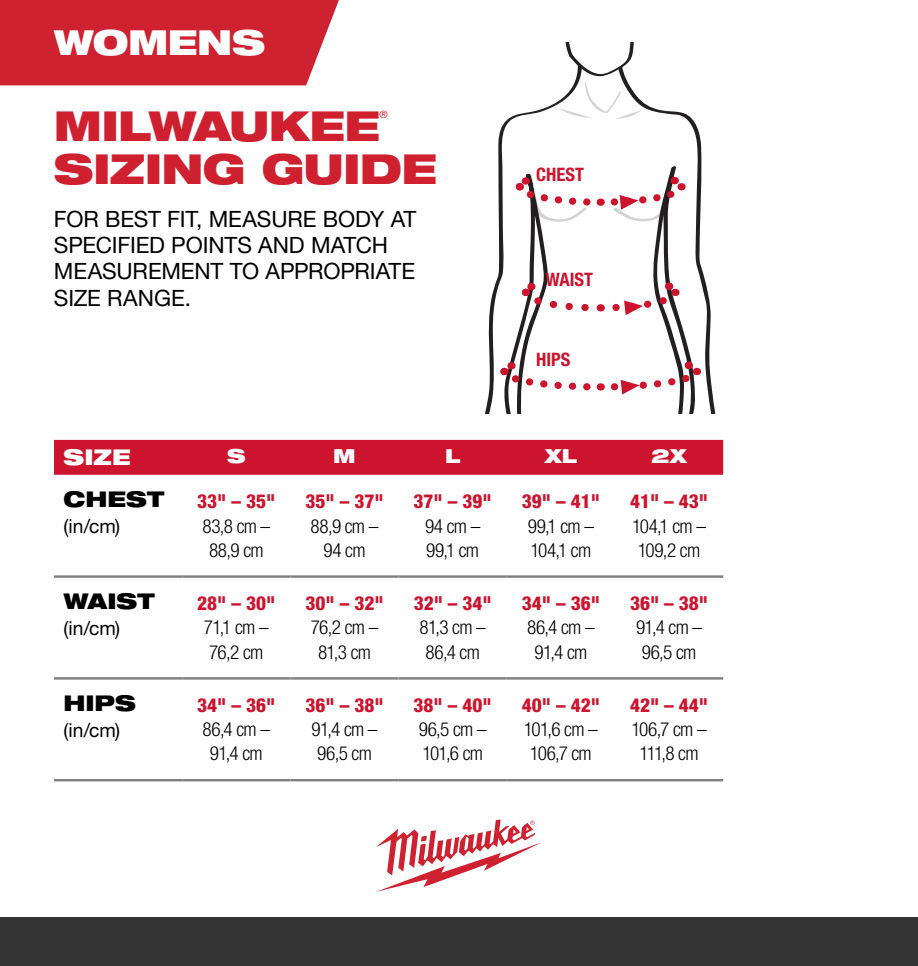
<style>
.page{position:relative;width:918px;height:966px;background:#fff}
.page>*{position:absolute;margin:0;border:0;box-sizing:border-box;transform-origin:0 0}
.t1{font:900 expanded 41.4px "Helvetica Neue LT Std";letter-spacing:-.02em;color:#cf202f}
.t2{font:900 expanded 34.5px "Helvetica Neue LT Std";letter-spacing:-.015em;color:#fff}
.t3{font:22.5px/26.2px "Helvetica Neue LT Std";letter-spacing:-.005em;color:#000}
.t4{font:900 expanded 21.75px "Helvetica Neue LT Std";color:#000}
.t5{font:900 expanded 21.75px "Helvetica Neue LT Std";color:#fff}
.t6{font:300 condensed 19.35px/24.2px "Helvetica Neue LT Std";letter-spacing:-.04em;color:#000;text-align:center}
.t7{font:800 condensed 19.35px "Helvetica Neue LT Std";color:#cd142e}
.t8{font:19.35px "Helvetica Neue LT Std";letter-spacing:-.005em;color:#000}
.t9{font:300 condensed 19.35px/24.2px "Helvetica Neue LT Std";letter-spacing:-.06em;color:#000;text-align:center}
.t10{font:900 expanded 19.35px "Helvetica Neue LT Std";color:#fff}
.t11{font:700 condensed 18.6px "Helvetica Neue LT Std";color:#cd142e}
.t12{font:10.05px "Helvetica Neue LT Std";color:#cf202f}
</style>
<div class="page">
<div style="left:0;top:916px;width:918px;height:49px;background:#333"></div>
<svg style="left:485px;top:100px;width:231px;height:314px"></svg>
<svg style="left:559px;top:43px;width:83px;height:76px"></svg>
<svg style="left:512px;top:173px;width:89px;height:49px"></svg>
<svg style="left:607px;top:171px;width:82px;height:50px"></svg>
<svg style="left:518px;top:278px;width:83px;height:37px"></svg>
<svg style="left:608px;top:276px;width:75px;height:39px"></svg>
<svg style="left:497px;top:357px;width:104px;height:37px"></svg>
<svg style="left:607px;top:356px;width:96px;height:38px"></svg>
<div style="left:54px;top:440px;width:669px;height:34px;background:#cd142e"></div>
<hr style="left:54px;top:575px;width:128px;height:2px;background:#808080">
<hr style="left:182px;top:575px;width:108px;height:2px;background:#808080">
<hr style="left:290px;top:575px;width:109px;height:2px;background:#808080">
<hr style="left:399px;top:575px;width:108px;height:2px;background:#808080">
<hr style="left:507px;top:575px;width:108px;height:2px;background:#808080">
<hr style="left:615px;top:575px;width:108px;height:2px;background:#808080">
<hr style="left:54px;top:677px;width:128px;height:2px;background:#808080">
<hr style="left:54px;top:778px;width:128px;height:3px;background:#808080">
<hr style="left:182px;top:677px;width:108px;height:2px;background:#808080">
<hr style="left:182px;top:778px;width:108px;height:3px;background:#808080">
<hr style="left:290px;top:677px;width:109px;height:2px;background:#808080">
<hr style="left:290px;top:778px;width:109px;height:3px;background:#808080">
<hr style="left:399px;top:677px;width:108px;height:2px;background:#808080">
<hr style="left:399px;top:778px;width:108px;height:3px;background:#808080">
<hr style="left:507px;top:677px;width:108px;height:2px;background:#808080">
<hr style="left:507px;top:778px;width:108px;height:3px;background:#808080">
<hr style="left:615px;top:677px;width:108px;height:2px;background:#808080">
<hr style="left:615px;top:778px;width:108px;height:3px;background:#808080">
<div style="left:0;top:0;width:339px;height:85px;background:#cf2231"></div>
<svg style="left:376px;top:819px;width:166px;height:72px"></svg>
<h2 class="t2" style="left:54px;top:20px;width:213px">WOMENS</h2>
<h1 class="t1" style="left:54px;top:99px;width:327px">MILWAUKEE</h1>
<p class="t12" style="left:380px;top:108px;width:10px">®</p>
<h1 class="t1" style="left:54px;top:142px;width:384px">SIZING GUIDE</h1>
<p class="t3" style="left:54px;top:205px;width:364px">FOR BEST FIT, MEASURE BODY AT<br>SPECIFIED POINTS AND MATCH<br>MEASUREMENT TO APPROPRIATE<br>SIZE RANGE.</p>
<p class="t11" style="left:536px;top:163px;width:49px">CHEST</p>
<p class="t11" style="left:546px;top:268px;width:49px">WAIST</p>
<p class="t11" style="left:536px;top:348px;width:36px">HIPS</p>
<p class="t5" style="left:64px;top:443px;width:68px">SIZE</p>
<p class="t10" style="left:227px;top:443px;width:20px">S</p>
<p class="t10" style="left:333px;top:443px;width:24px">M</p>
<p class="t10" style="left:445px;top:443px;width:17px">L</p>
<p class="t10" style="left:545px;top:443px;width:34px">XL</p>
<p class="t10" style="left:651px;top:443px;width:37px">2X</p>
<p class="t4" style="left:64px;top:485px;width:102px">CHEST</p>
<p class="t8" style="left:64px;top:515px;width:58px">(in/cm)</p>
<p class="t7" style="left:197px;top:489px;width:80px">33" – 35"</p>
<p class="t6" style="left:202px;top:513px;width:69px">83,8 cm –<br>88,9 cm</p>
<p class="t7" style="left:305px;top:489px;width:80px">35" – 37"</p>
<p class="t6" style="left:311px;top:513px;width:69px">88,9 cm –<br>94 cm</p>
<p class="t7" style="left:414px;top:489px;width:80px">37" – 39"</p>
<p class="t6" style="left:425px;top:513px;width:57px;text-align:left">94 cm –<br>99,1 cm</p>
<p class="t7" style="left:522px;top:489px;width:80px">39" – 41"</p>
<p class="t6" style="left:528px;top:513px;width:68px;text-align:left">99,1 cm –<br>104,1 cm</p>
<p class="t7" style="left:630px;top:489px;width:80px">41" – 43"</p>
<p class="t6" style="left:632px;top:513px;width:75px;text-align:left">104,1 cm –<br>109,2 cm</p>
<p class="t4" style="left:64px;top:587px;width:93px">WAIST</p>
<p class="t8" style="left:64px;top:616px;width:58px">(in/cm)</p>
<p class="t4" style="left:64px;top:688px;width:74px">HIPS</p>
<p class="t8" style="left:64px;top:718px;width:58px">(in/cm)</p>
<p class="t7" style="left:197px;top:591px;width:80px">28" – 30"</p>
<p class="t6" style="left:204px;top:615px;width:66px;text-align:left">71,1 cm –<br>76,2 cm</p>
<p class="t7" style="left:197px;top:693px;width:80px">34" – 36"</p>
<p class="t6" style="left:203px;top:717px;width:69px">86,4 cm –<br>91,4 cm</p>
<p class="t7" style="left:305px;top:591px;width:80px">30" – 32"</p>
<p class="t6" style="left:311px;top:615px;width:69px">76,2 cm –<br>81,3 cm</p>
<p class="t7" style="left:305px;top:693px;width:80px">36" – 38"</p>
<p class="t6" style="left:311px;top:717px;width:68px;text-align:left">91,4 cm –<br>96,5 cm</p>
<p class="t7" style="left:414px;top:591px;width:80px">32" – 34"</p>
<p class="t6" style="left:420px;top:615px;width:68px">81,3 cm –<br>86,4 cm</p>
<p class="t7" style="left:414px;top:693px;width:80px">38" – 40"</p>
<p class="t6" style="left:419px;top:717px;width:69px;text-align:left">96,5 cm –<br>101,6 cm</p>
<p class="t7" style="left:522px;top:591px;width:80px">34" – 36"</p>
<p class="t6" style="left:527px;top:615px;width:69px">86,4 cm –<br>91,4 cm</p>
<p class="t7" style="left:522px;top:693px;width:80px">40" – 42"</p>
<p class="t6" style="left:524px;top:717px;width:75px">101,6 cm –<br>106,7 cm</p>
<p class="t7" style="left:630px;top:591px;width:80px">36" – 38"</p>
<p class="t6" style="left:636px;top:615px;width:68px;text-align:left">91,4 cm –<br>96,5 cm</p>
<p class="t7" style="left:630px;top:693px;width:80px">42" – 44"</p>
<p class="t9" style="left:632px;top:717px;width:77px">106,7 cm –<br>111,8 cm</p>
</div>
